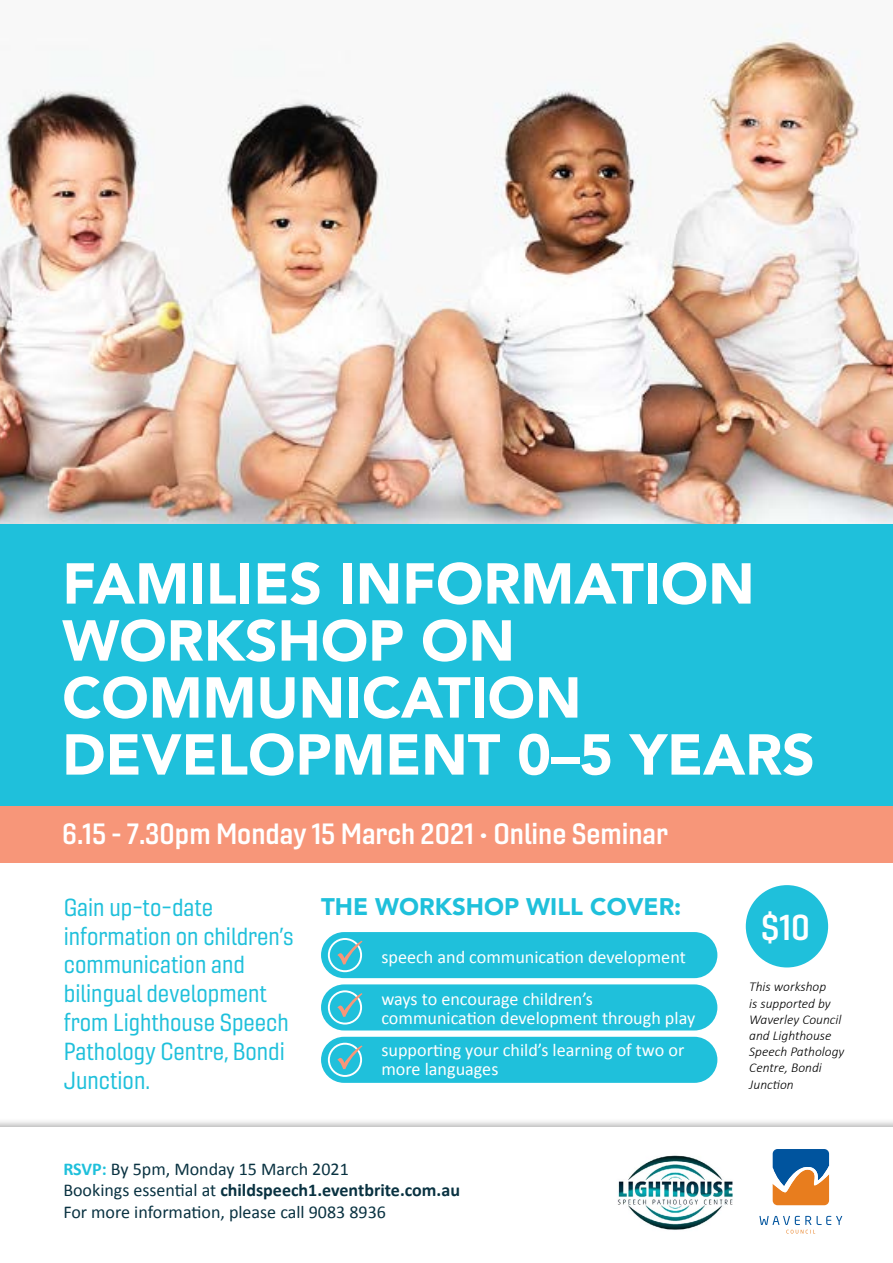
<style>
.page{position:relative;width:893px;height:1263px;background:#fff}
.page>*{position:absolute;margin:0;border:0;box-sizing:border-box;transform-origin:0 0}
.t1{font:900 57px/57px "Avenir";color:#fff}
.t2{font:34.95px "Gineso Nor Dem";color:#fff}
.t3{font:28.5px "Gineso Nor Dem";color:#fff}
.t4{font:24px/28.8px "Gineso Nor Reg";color:#1fc0db}
.t5{font:900 24px "Avenir";color:#1fc0db}
.t6{font:18.15px/18.5px "Calibri";color:#fff}
.t7{font:18px/21.6px "Calibri";color:#093241}
.t8{font:italic 300 13.5px/16.2px "Calibri";color:#000}
.s1{font-weight:700;color:#1fc0db}
.s2{font-weight:700}
</style>
<div class="page">
<img style="left:0;top:24px;width:893px;height:501px">
<div style="left:0;top:525px;width:893px;height:288px;background:#1fc0db"></div>
<div style="left:0;top:1118px;width:893px;height:145px;background:#000;opacity:.3"></div>
<div style="left:0;top:1127px;width:893px;height:136px;background:#fff"></div>
<svg style="left:773px;top:1149px;width:56px;height:56px;background:#857c73"></svg>
<svg style="left:759px;top:1216px;width:83px;height:17px"></svg>
<div style="left:0;top:806px;width:893px;height:57px;background:#f79679"></div>
<div style="left:321px;top:932px;width:396px;height:46px;background:#1fc0db;border-radius:23px"></div>
<div style="left:321px;top:984px;width:396px;height:46px;background:#1fc0db;border-radius:23px"></div>
<div style="left:321px;top:1037px;width:396px;height:46px;background:#1fc0db;border-radius:23px"></div>
<div style="left:328px;top:1043px;width:34px;height:34px;border:2px solid #fff;border-radius:50%"></div>
<svg style="left:337px;top:1045px;width:25px;height:24px"></svg>
<div style="left:328px;top:990px;width:34px;height:34px;border:2px solid #fff;border-radius:50%"></div>
<svg style="left:337px;top:993px;width:25px;height:24px"></svg>
<div style="left:328px;top:938px;width:34px;height:34px;border:2px solid #fff;border-radius:50%"></div>
<svg style="left:337px;top:941px;width:25px;height:23px"></svg>
<div style="left:746px;top:885px;width:82px;height:82px;background:#1fc0db;border-radius:50%"></div>
<img style="left:617px;top:1155px;width:116px;height:75px">
<h1 class="t1" style="left:62px;top:554px;width:754px">FAMILIES INFORMATION<br>WORKSHOP ON<br>COMMUNICATION<br>DEVELOPMENT 0–5 YEARS</h1>
<h3 class="t3" style="left:62px;top:816px;width:607px">6.15 - 7.30pm Monday 15 March 2021 • Online Seminar</h3>
<h3 class="t4" style="left:64px;top:893px;width:151px">Gain up-to-date</h3>
<h3 class="t5" style="left:321px;top:886px;width:362px">THE WORKSHOP WILL COVER:</h3>
<h3 class="t4" style="left:64px;top:921px;width:232px">information on children’s communication and bilingual development from Lighthouse Speech<br>Pathology Centre, Bondi<br>Junction.</h3>
<p class="t6" style="left:381px;top:947px;width:306px">speech and communication development</p>
<p class="t6" style="left:381px;top:990px;width:315px">ways to encourage children’s communication development through play</p>
<p class="t6" style="left:381px;top:1041px;width:304px">supporting your child’s learning of two or more languages</p>
<p class="t7" style="left:63px;top:1158px;width:398px"><span class="s1">RSVP:</span> By 5pm, Monday 15 March 2021<br>Bookings essential at <span class="s2">childspeech1.eventbrite.com.au<br></span>For more information, please call 9083 8936</p>
<h2 class="t2" style="left:761px;top:905px;width:50px">$10</h2>
<p class="t8" style="left:749px;top:979px;width:97px">This workshop<br>is supported by<br>Waverley Council and Lighthouse<br>Speech Pathology<br>Centre, Bondi<br>Junction</p>
</div>
